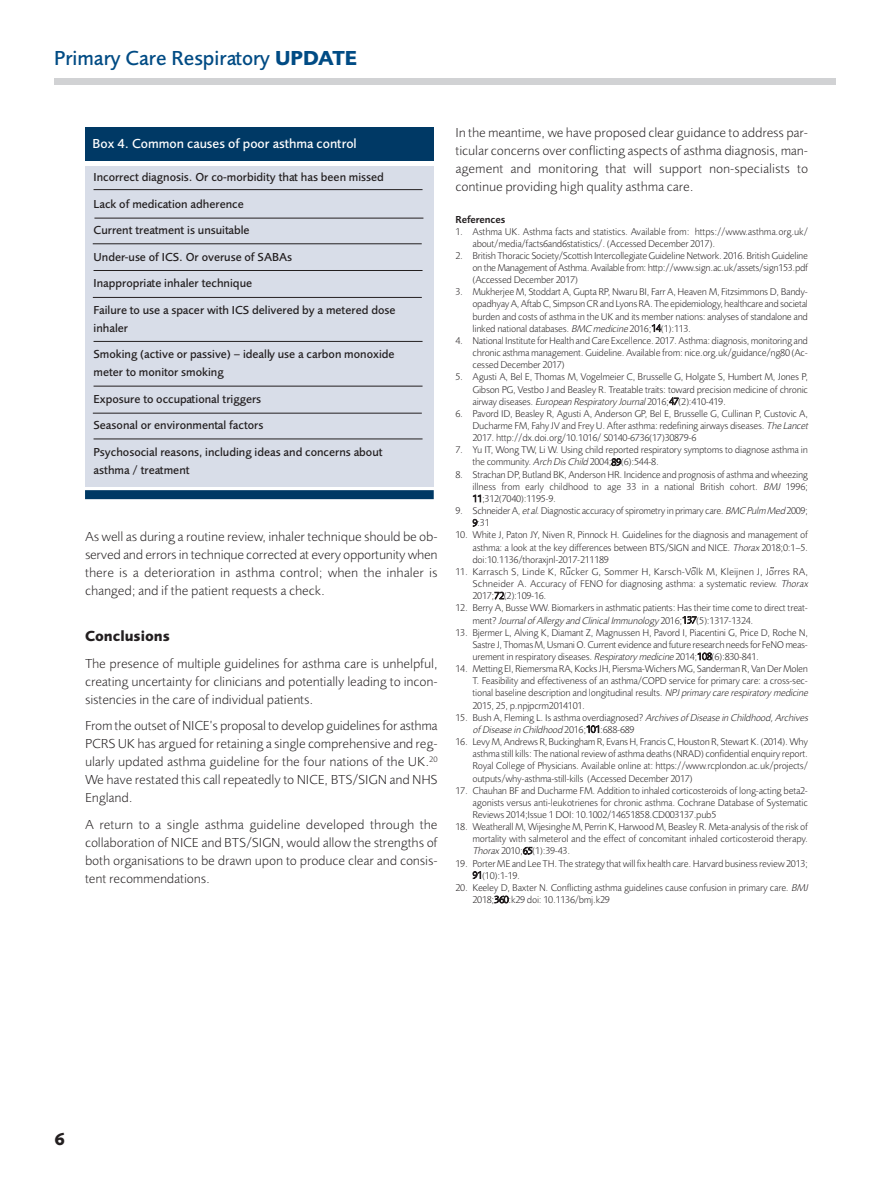
<style>
.page{position:relative;width:893px;height:1191px;background:#fff}
.page>*{position:absolute;margin:0;border:0;box-sizing:border-box;transform-origin:0 0}
.t1{font:500 21px "Foundry Sans";color:#004b84}
.t2{font:700 18px "Foundry Sans";color:#231f20}
.t3{font:700 15px "Foundry Sans";color:#231f20}
.t4{font:300 13.5px/18px "Foundry Sans";color:#231f20;text-align:justify}
.t5{font:500 13.5px "Foundry Sans";color:#fff}
.t6{font:500 12px/18px "Foundry Sans";color:#231f20}
.t7{font:600 10.5px "Foundry Sans";letter-spacing:-.01em;color:#231f20}
.t8{font:300 10.2px/12.1px "Foundry Sans";letter-spacing:-.015em;color:#231f20;text-align:justify}
.t9{font:italic 300 10.2px/12.1px "Foundry Sans";color:#231f20}
.s1{font-weight:700}
.s2{font-style:italic}
.s3{font-family:"Menlo";font-weight:700;font-style:italic}
.s4{font-style:normal}
</style>
<div class="page">
<div style="left:54px;top:78px;width:782px;height:7px;background:#d1d2d4"></div>
<div style="left:85px;top:166px;width:349px;height:320px;background:#d8dde8"></div>
<div style="left:85px;top:128px;width:349px;height:33px;background:#003965"></div>
<hr style="left:94px;top:189px;width:329px;height:1px;background:#231f20">
<hr style="left:93px;top:243px;width:329px;height:1px;background:#231f20">
<hr style="left:93px;top:297px;width:329px;height:1px;background:#231f20">
<hr style="left:94px;top:341px;width:329px;height:1px;background:#231f20">
<hr style="left:94px;top:386px;width:329px;height:1px;background:#231f20">
<hr style="left:94px;top:218px;width:329px;height:1px;background:#231f20">
<hr style="left:94px;top:270px;width:329px;height:1px;background:#231f20">
<hr style="left:93px;top:413px;width:329px;height:1px;background:#231f20">
<hr style="left:94px;top:438px;width:329px;height:1px;background:#231f20">
<div style="left:85px;top:490px;width:349px;height:9px;background:#003965"></div>
<h1 class="t1" style="left:54px;top:50px;width:304px">Primary Care Respiratory <span class="s1">UPDATE</span></h1>
<h3 class="t5" style="left:93px;top:138px;width:266px">Box 4. Common causes of poor asthma control</h3>
<p class="t6" style="left:94px;top:169px;width:292px">Incorrect diagnosis. Or co-morbidity that has been missed</p>
<p class="t6" style="left:94px;top:196px;width:152px">Lack of medication adherence</p>
<p class="t6" style="left:94px;top:222px;width:158px">Current treatment is unsuitable</p>
<p class="t6" style="left:94px;top:249px;width:200px">Under-use of ICS. Or overuse of SABAs</p>
<p class="t6" style="left:94px;top:275px;width:160px">Inappropriate inhaler technique</p>
<p class="t6" style="left:94px;top:302px;width:303px">Failure to use a spacer with ICS delivered by a metered dose inhaler</p>
<p class="t6" style="left:94px;top:346px;width:303px">Smoking (active or passive) – ideally use a carbon monoxide meter to monitor smoking</p>
<p class="t6" style="left:94px;top:391px;width:169px">Exposure to occupational triggers</p>
<p class="t6" style="left:94px;top:417px;width:171px">Seasonal or environmental factors</p>
<p class="t6" style="left:94px;top:444px;width:291px">Psychosocial reasons, including ideas and concerns about asthma / treatment</p>
<p class="t4" style="left:85px;top:529px;width:354px">As well as during a routine review, inhaler technique should be ob&shy;served and errors in technique corrected at every opportunity when there is a deterioration in asthma control; when the inhaler is changed; and if the patient requests a check.</p>
<h3 class="t3" style="left:85px;top:630px;width:86px">Conclusions</h3>
<h3 class="t4" style="left:85px;top:655px;width:354px">The presence of multiple guidelines for asthma care is unhelpful, creating uncertainty for clinicians and potentially leading to incon&shy;sistencies in the care of individual patients.</h3>
<p class="t4" style="left:85px;top:718px;width:354px">From the outset of NICE’s proposal to develop guidelines for asthma PCRS UK has argued for retaining a single comprehensive and reg&shy;ularly updated asthma guideline for the four nations of the UK.<sup>20<br></sup>We have restated this call repeatedly to NICE, BTS/SIGN and NHS England.</p>
<h3 class="t4" style="left:85px;top:816px;width:354px">A return to a single asthma guideline developed through the collaboration of NICE and BTS/SIGN, would allow the strengths of both organisations to be drawn upon to produce clear and consis&shy;tent recommendations.</h3>
<p class="t4" style="left:455px;top:125px;width:354px">In the meantime, we have proposed clear guidance to address par&shy;ticular concerns over conflicting aspects of asthma diagnosis, man&shy;agement and monitoring that will support non-specialists to continue providing high quality asthma care.</p>
<p class="t7" style="left:455px;top:215px;width:51px">References</p>
<p class="t8" style="left:472px;top:226px;width:337px;text-indent:-17px">1. Asthma UK. Asthma facts and statistics. Available from: https://www.asthma.org.uk/ about/media/facts6and6statistics/. (Accessed December 2017).</p>
<p class="t8" style="left:472px;top:250px;width:337px;text-indent:-17px">2. British Thoracic Society/Scottish Intercollegiate Guideline Network. 2016. British Guideline on the Management of Asthma. Available from: http://www.sign.ac.uk/assets/sign153.pdf (Accessed December 2017)</p>
<p class="t8" style="left:472px;top:287px;width:337px;text-indent:-17px">3. Mukherjee M, Stoddart A, Gupta RP, Nwaru BI, Farr A, Heaven M, Fitzsimmons D, Bandy&shy;opadhyay A, Aftab C, Simpson CR and Lyons RA. The epidemiology, healthcare and societal burden and costs of asthma in the UK and its member nations: analyses of standalone and linked national databases. <span class="s2">BMCmedicine</span>2016;14(1):113.</p>
<p class="t8" style="left:472px;top:335px;width:337px;text-indent:-17px">4. National Institute for Health and Care Excellence. 2017. Asthma: diagnosis, monitoring and chronic asthma management. Guideline. Available from: nice.org.uk/guidance/ng80 (Ac&shy;cessed December 2017)</p>
<p class="t8" style="left:472px;top:372px;width:337px;text-indent:-17px">5. Agusti A, Bel E, Thomas M, Vogelmeier C, Brusselle G, Holgate S, Humbert M, Jones P, Gibson PG, Vestbo J and Beasley R. Treatable traits: toward precision medicine of chronic airway diseases. <span class="s2">EuropeanRespiratoryJournal</span>2016;47(2):410-419.</p>
<p class="t8" style="left:472px;top:408px;width:339px;text-align:left;text-indent:-17px">6. Pavord ID, Beasley R, Agusti A, Anderson GP, Bel E, Brusselle G, Cullinan P, Custovic A,<br>Ducharme FM, Fahy JV and Frey U. After asthma: redefining airways diseases. <span class="s2">TheLancet<br></span>2017. http://dx.doi.org/10.1016/ S0140-6736(17)30879-6</p>
<p class="t8" style="left:472px;top:445px;width:337px;text-indent:-17px">7. Yu IT, Wong TW, Li W. Using child reported respiratory symptoms to diagnose asthma in the community. <span class="s2">ArchDisChild</span>2004;89(6):544-8.</p>
<p class="t8" style="left:472px;top:469px;width:337px;text-indent:-17px">8. Strachan DP, Butland BK, Anderson HR. Incidence and prognosis of asthma and wheezing illness from early childhood to age 33 in a national British cohort. <span class="s2">BMJ</span> 1996; 11;312(7040):1195-9.</p>
<p class="t8" style="left:473px;top:505px;width:337px;text-indent:-17px">9. Schneider A, <span class="s2">etal</span>. Diagnostic accuracy of spirometry in primary care. <span class="s2">BMCPulmMed</span>2009;<br>9:31</p>
<p class="t8" style="left:472px;top:530px;width:337px;text-indent:-17px">10. White J, Paton JY, Niven R, Pinnock H. Guidelines for the diagnosis and management of asthma: a look at the key differences between BTS/SIGN and NICE. <span class="s2">Thorax</span>2018;0:1–5. doi:10.1136/thoraxjnl-2017-211189</p>
<p class="t8" style="left:472px;top:567px;width:339px;text-align:left;text-indent:-17px">11. Karrasch S, Linde K, R<span class="s3">̈</span>ucker G, Sommer H, Karsch-V<span class="s3">̈</span>olk M, Kleijnen J, J<span class="s3">̈</span>orres RA,<br>Schneider A. Accuracy of FENO for diagnosing asthma: a systematic review. <span class="s2">Thorax<br></span>2017;72(2):109-16.</p>
<p class="t8" style="left:472px;top:603px;width:337px;text-indent:-17px">12. Berry A, Busse WW. Biomarkers in asthmatic patients: Has their time come to direct treat&shy;ment? <span class="s2">Journalof AllergyandClinicalImmunology</span>2016;137(5):1317-1324.</p>
<p class="t8" style="left:472px;top:627px;width:337px;text-indent:-17px">13. Bjermer L, Alving K, Diamant Z, Magnussen H, Pavord I, Piacentini G, Price D, Roche N, Sastre J, Thomas M, Usmani O. Current evidence and future research needs for FeNO meas&shy;urement in respiratory diseases. <span class="s2">Respiratorymedicine</span>2014;108(6):830-841.</p>
<p class="t8" style="left:472px;top:663px;width:339px;text-align:left;text-indent:-17px">14. Metting EI, Riemersma RA, Kocks JH, Piersma-Wichers MG, Sanderman R, Van Der Molen T. Feasibility and effectiveness of an asthma/COPD service for primary care: a cross-sec&shy;tional baseline description and longitudinal results. <span class="s2">NPJprimarycarerespiratorymedicine </span>2015, 25, p.npjpcrm2014101.</p>
<p class="t9" style="left:472px;top:712px;width:339px;text-indent:-17px"><span class="s4">15. Bush A, Fleming L. Is asthma overdiagnosed?</span> Archivesof DiseaseinChildhood,Archives of DiseaseinChildhood<span class="s4">2016;101:688-689</span></p>
<p class="t8" style="left:472px;top:736px;width:337px;text-indent:-17px">16. Levy M, Andrews R, Buckingham R, Evans H, Francis C, Houston R, Stewart K. (2014). Why asthma still kills: The national review of asthma deaths (NRAD) confidential enquiry report.<br>Royal College of Physicians. Available online at: https://www.rcplondon.ac.uk/projects/ outputs/why-asthma-still-kills (Accessed December 2017)</p>
<p class="t8" style="left:472px;top:785px;width:337px;text-indent:-17px">17. Chauhan BF and Ducharme FM. Addition to inhaled corticosteroids of long-acting beta2- agonists versus anti-leukotrienes for chronic asthma. Cochrane Database of Systematic Reviews 2014;Issue 1 DOI: 10.1002/14651858.CD003137.pub5</p>
<p class="t8" style="left:472px;top:821px;width:337px;text-indent:-17px">18. Weatherall M, Wijesinghe M, Perrin K, Harwood M, Beasley R. Meta-analysis of the risk of mortality with salmeterol and the effect of concomitant inhaled corticosteroid therapy.<br><span class="s2">Thorax</span>2010;65(1):39-43.</p>
<p class="t8" style="left:473px;top:858px;width:337px;text-indent:-17px">19. Porter ME and Lee TH. The strategy that will fix health care. Harvard business review 2013;<br>91(10):1-19.</p>
<p class="t8" style="left:472px;top:882px;width:339px;text-indent:-17px">20. Keeley D, Baxter N. Conflicting asthma guidelines cause confusion in primary care. <span class="s2">BMJ<br></span>2018;360:k29 doi: 10.1136/bmj.k29</p>
<h2 class="t2" style="left:54px;top:1132px;width:13px">6</h2>
</div>
